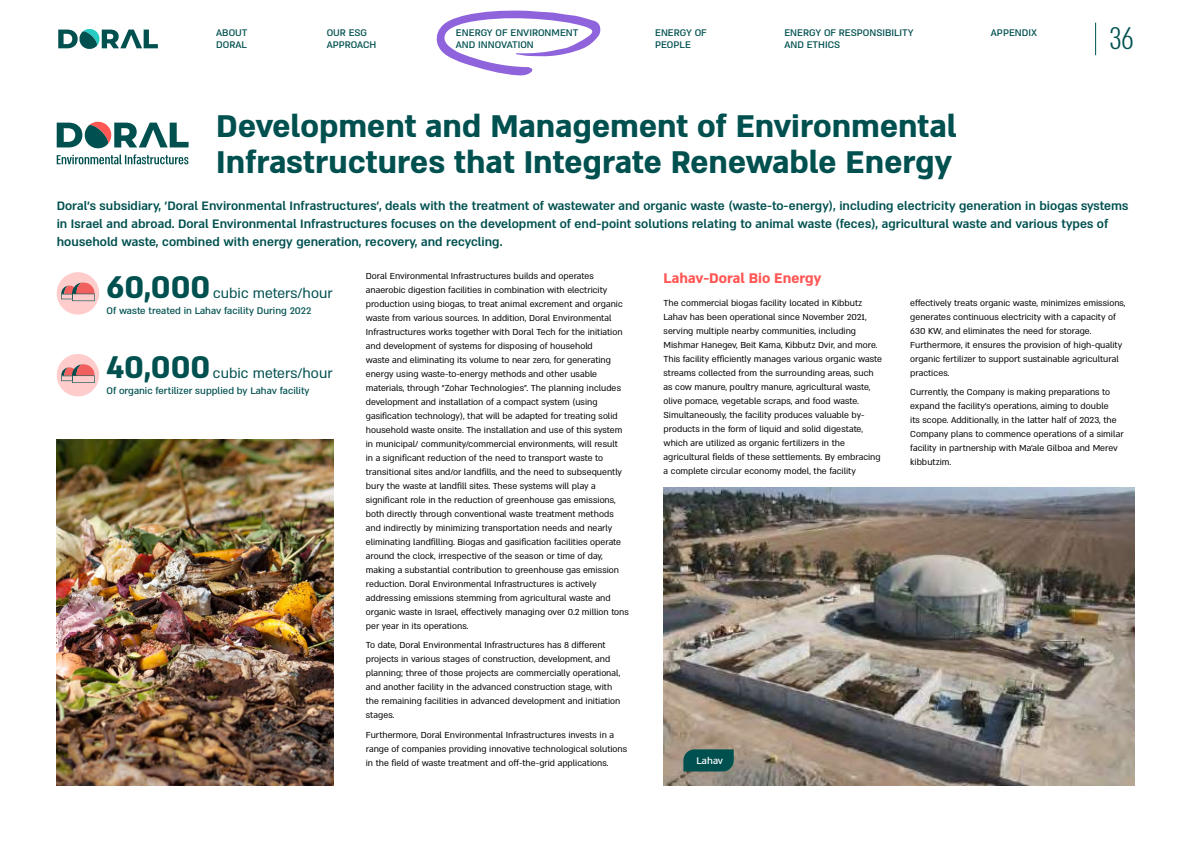
<style>
.page{position:relative;width:1191px;height:842px;background:#fff}
.page>*{position:absolute;margin:0;border:0;box-sizing:border-box;transform-origin:0 0}
.t1{font:700 36px/36px "Almoni M Lv 5 AAA";color:#005050}
.t2{font:300 36px "Almoni Tzar M Lv 5 AAA";color:#005050}
.t3{font:16px "Almoni M Lv 5 AAA";color:#005050}
.t4{font:700 16px "Almoni M Lv 5 AAA";color:#ff5754}
.t5{font:14px/18px "Almoni M Lv 5 AAA D Bold";color:#005050}
.t6{font:500 11px "Almoni M Lv 5 AAA";color:#005050}
.t7{font:500 11px "Almoni M Lv 5 AAA";letter-spacing:-.01em;color:#fff}
.t8{font:10px/14px "Almoni M Lv 5 AAA";color:#000}
</style>
<div class="page">
<svg style="left:56px;top:272px;width:43px;height:43px"></svg>
<svg style="left:56px;top:354px;width:43px;height:43px"></svg>
<img style="left:663px;top:488px;width:471px;height:297px">
<img style="left:57px;top:439px;width:276px;height:346px">
<svg style="left:57px;top:121px;width:132px;height:43px"></svg>
<svg style="left:683px;top:749px;width:50px;height:22px"></svg>
<svg style="left:436px;top:10px;width:164px;height:66px"></svg>
<svg style="left:58px;top:29px;width:100px;height:20px"></svg>
<hr style="left:1095px;top:23px;width:1px;height:32px;background:#005050">
<p class="t6" style="left:216px;top:26px;width:33px">ABOUT</p>
<h1 class="t2" style="left:1109px;top:17px;width:26px">36</h1>
<p class="t6" style="left:327px;top:26px;width:42px">OUR ESG</p>
<p class="t6" style="left:784px;top:26px;width:131px">ENERGY OF RESPONSIBILITY</p>
<p class="t6" style="left:456px;top:26px;width:124px">ENERGY OF ENVIRONMENT</p>
<p class="t6" style="left:655px;top:26px;width:53px">ENERGY OF</p>
<p class="t6" style="left:991px;top:26px;width:48px">APPENDIX</p>
<p class="t6" style="left:784px;top:38px;width:57px">AND ETHICS</p>
<p class="t6" style="left:216px;top:38px;width:32px">DORAL</p>
<p class="t6" style="left:327px;top:38px;width:51px">APPROACH</p>
<p class="t6" style="left:456px;top:38px;width:79px">AND INNOVATION</p>
<p class="t6" style="left:655px;top:38px;width:37px">PEOPLE</p>
<h1 class="t1" style="left:216px;top:106px;width:742px">Development and Management of Environmental<br>Infrastructures that Integrate Renewable Energy</h1>
<p class="t5" style="left:57px;top:196px;width:1073px">Doral s' subsidiary ', Doral Environmental Infrastructures ,' deals with the treatment of wastewater and organic waste (waste-to-energy ,) including electricity generation in biogas systems in Israel and abroad. Doral Environmental Infrastructures focuses on the development of end-point solutions relating to animal waste (feces ,) agricultural waste and various types of household waste, combined with energy generation, recovery, and recycling.</p>
<h2 class="t4" style="left:663px;top:267px;width:159px">Lahav-Doral Bio Energy</h2>
<p class="t8" style="left:366px;top:268px;width:230px">Doral Environmental Infrastructures builds and operates</p>
<h1 class="t1" style="left:107px;top:268px;width:105px">60,000</h1>
<p class="t8" style="left:366px;top:282px;width:243px">anaerobic digestion facilities in combination with electricity</p>
<h2 class="t3" style="left:213px;top:283px;width:121px">cubic meters/hour</h2>
<p class="t8" style="left:663px;top:295px;width:200px">The commercial biogas facility located in Kibbutz</p>
<p class="t8" style="left:910px;top:295px;width:217px">effectively treats organic waste, minimizes emissions,</p>
<p class="t8" style="left:366px;top:296px;width:258px">production using biogas to, treat animal excrement and organic</p>
<p class="t6" style="left:107px;top:304px;width:206px">Of waste treated in Lahav facility During 2022</p>
<p class="t8" style="left:910px;top:309px;width:207px">generates continuous electricity with a capacity of</p>
<p class="t8" style="left:663px;top:309px;width:205px">Lahav has been operational since November 2021,</p>
<p class="t8" style="left:366px;top:310px;width:247px">waste from various sources In. addition, Doral Environmental</p>
<p class="t8" style="left:366px;top:324px;width:258px">Infrastructures works together with Doral Tech for the initiation</p>
<p class="t8" style="left:366px;top:338px;width:228px">and development of systems for disposing of household</p>
<p class="t8" style="left:663px;top:323px;width:194px">serving multiple nearby communities, including</p>
<p class="t8" style="left:663px;top:337px;width:216px">Mishmar Hanegev, Beit Kama, Kibbutz Dvir, and more.</p>
<p class="t8" style="left:910px;top:323px;width:183px">630 KW, and eliminates the need for storage.</p>
<p class="t8" style="left:910px;top:337px;width:213px">Furthermore it, ensures the provision of high-quality</p>
<p class="t8" style="left:663px;top:351px;width:220px">This facility efficiently manages various organic waste</p>
<h1 class="t1" style="left:107px;top:348px;width:105px">40,000</h1>
<p class="t8" style="left:910px;top:351px;width:210px">organic fertilizer to support sustainable agricultural</p>
<p class="t8" style="left:366px;top:352px;width:247px">waste and eliminating its volume to near zero, for generating</p>
<h2 class="t3" style="left:213px;top:363px;width:121px">cubic meters/hour</h2>
<p class="t8" style="left:663px;top:365px;width:212px">streams collected from the surrounding areas, such</p>
<p class="t8" style="left:910px;top:365px;width:41px">practices.</p>
<p class="t8" style="left:366px;top:366px;width:233px">energy using waste-to-energy methods and other usable</p>
<p class="t6" style="left:107px;top:384px;width:205px">Of organic fertilizer supplied by Lahav facility</p>
<p class="t8" style="left:663px;top:379px;width:208px">as cow manure, poultry manure, agricultural waste,</p>
<p class="t8" style="left:366px;top:380px;width:257px">materials, through “Zohar Technologies .” The planning includes</p>
<p class="t8" style="left:910px;top:385px;width:201px">Currently, the Company is making preparations to</p>
<p class="t8" style="left:663px;top:393px;width:197px">olive pomace, vegetable scraps, and food waste.</p>
<p class="t8" style="left:366px;top:394px;width:233px">development and installation of a compact system (using</p>
<p class="t8" style="left:910px;top:399px;width:200px">expand the facility s' operations, aiming to double</p>
<p class="t8" style="left:663px;top:407px;width:202px">Simultaneously, the facility produces valuable by-</p>
<p class="t8" style="left:366px;top:408px;width:253px">gasification technology ,) that will be adapted for treating solid</p>
<p class="t8" style="left:910px;top:413px;width:208px">its scope. Additionally in, the latter half of 2023, the</p>
<p class="t8" style="left:663px;top:421px;width:201px">products in the form of liquid and solid digestate,</p>
<p class="t8" style="left:366px;top:422px;width:258px">household waste onsite. The installation and use of this system</p>
<p class="t8" style="left:910px;top:427px;width:215px">Company plans to commence operations of a similar</p>
<p class="t8" style="left:663px;top:435px;width:183px">which are utilized as organic fertilizers in the</p>
<p class="t8" style="left:366px;top:436px;width:253px">in municipal/ community/commercial environments, will result</p>
<p class="t8" style="left:910px;top:441px;width:209px">facility in partnership with Ma'ale Gilboa and Merev</p>
<p class="t8" style="left:663px;top:449px;width:219px">agricultural fields of these settlements. By embracing</p>
<p class="t8" style="left:366px;top:450px;width:239px">in a significant reduction of the need to transport waste to</p>
<p class="t8" style="left:910px;top:455px;width:43px">kibbutzim.</p>
<p class="t8" style="left:663px;top:463px;width:194px">a complete circular economy model, the facility</p>
<p class="t8" style="left:366px;top:464px;width:264px">transitional sites and/or landfills, and the need to subsequently bury the waste at landfill sites. These systems will play a significant role in the reduction of greenhouse gas emissions, both directly through conventional waste treatment methods and indirectly by minimizing transportation needs and nearly eliminating landfilling. Biogas and gasification facilities operate around the clock, irrespective of the season or time of day, making a substantial contribution to greenhouse gas emission reduction. Doral Environmental Infrastructures is actively addressing emissions stemming from agricultural waste and organic waste in Israel, effectively managing over 0.2 million tons per year in its operations.</p>
<p class="t8" style="left:366px;top:638px;width:256px">To date, Doral Environmental Infrastructures has 8 different projects in various stages of construction, development, and planning; three of those projects are commercially operational, and another facility in the advanced construction stage, with the remaining facilities in advanced development and initiation stages.</p>
<p class="t8" style="left:366px;top:728px;width:263px">Furthermore, Doral Environmental Infrastructures invests in a range of companies providing innovative technological solutions</p>
<p class="t8" style="left:366px;top:756px;width:244px">in the field of waste treatment and off-the-grid applications.</p>
<p class="t7" style="left:696px;top:753px;width:28px">Lahav</p>
</div>
